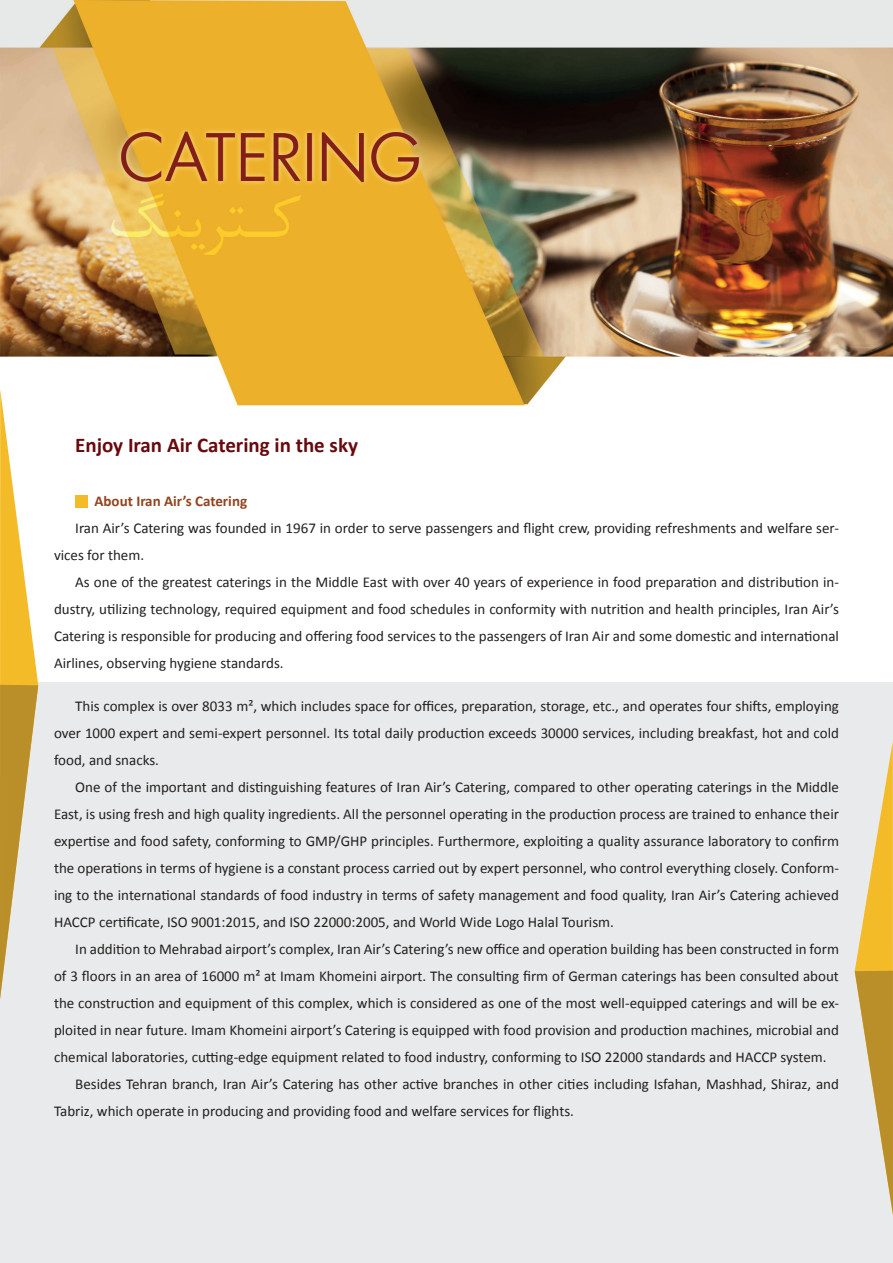
<style>
.page{position:relative;width:893px;height:1263px;background:#fff}
.page>*{position:absolute;margin:0;border:0;box-sizing:border-box;transform-origin:0 0}
.t1{font:700 21px "Calibri";color:#67090d}
.t2{font:15px/27px "Calibri";color:#231f20;text-align:justify}
.t3{font:700 15px "Calibri";color:#91441e}
</style>
<div class="page">
<div style="left:0;top:682px;width:893px;height:581px;background:#e9eaeb"></div>
<img style="left:0;top:0;width:893px;height:406px">
<svg style="left:855px;top:741px;width:38px;height:474px"></svg>
<svg style="left:0;top:389px;width:38px;height:610px"></svg>
<div style="left:75px;top:495px;width:13px;height:13px;background:#f3bb28"></div>
<h1 class="t1" style="left:75px;top:431px;width:284px">Enjoy Iran Air Catering in the sky</h1>
<p class="t3" style="left:94px;top:491px;width:154px">About Iran Air’s Catering</p>
<p class="t2" style="left:54px;top:514px;width:786px;text-indent:21px">Iran Air’s Catering was founded in 1967 in order to serve passengers and flight crew, providing refreshments and welfare ser&shy;vices for them.</p>
<p class="t2" style="left:54px;top:568px;width:786px;text-indent:21px">As one of the greatest caterings in the Middle East with over 40 years of experience in food preparation and distribution in&shy;dustry, utilizing technology, required equipment and food schedules in conformity with nutrition and health principles, Iran Air’s Catering is responsible for producing and offering food services to the passengers of Iran Air and some domestic and international Airlines, observing hygiene standards.</p>
<p class="t2" style="left:54px;top:693px;width:786px;text-indent:21px">This complex is over 8033 m², which includes space for offices, preparation, storage, etc., and operates four shifts, employing over 1000 expert and semi-expert personnel. Its total daily production exceeds 30000 services, including breakfast, hot and cold food, and snacks.</p>
<p class="t2" style="left:54px;top:774px;width:786px;text-indent:21px">One of the important and distinguishing features of Iran Air’s Catering, compared to other operating caterings in the Middle East, is using fresh and high quality ingredients. All the personnel operating in the production process are trained to enhance their expertise and food safety, conforming to GMP/GHP principles. Furthermore, exploiting a quality assurance laboratory to confirm the operations in terms of hygiene is a constant process carried out by expert personnel, who control everything closely. Conform&shy;ing to the international standards of food industry in terms of safety management and food quality, Iran Air’s Catering achieved HACCP certificate, ISO 9001:2015, and ISO 22000:2005, and World Wide Logo Halal Tourism.</p>
<p class="t2" style="left:75px;top:936px;width:765px">In addition to Mehrabad airport’s complex, Iran Air’s Catering’s new office and operation building has been constructed in form</p>
<p class="t2" style="left:54px;top:963px;width:786px">of 3 floors in an area of 16000 m² at Imam Khomeini airport. The consulting firm of German caterings has been consulted about</p>
<p class="t2" style="left:54px;top:990px;width:786px">the construction and equipment of this complex, which is considered as one of the most well-equipped caterings and will be ex-</p>
<p class="t2" style="left:54px;top:1017px;width:786px">ploited in near future. Imam Khomeini airport’s Catering is equipped with food provision and production machines, microbial and</p>
<p class="t2" style="left:54px;top:1044px;width:774px">chemical laboratories, cutting-edge equipment related to food industry, conforming to ISO 22000 standards and HACCP system.</p>
<p class="t2" style="left:75px;top:1071px;width:765px">Besides Tehran branch, Iran Air’s Catering has other active branches in other cities including Isfahan, Mashhad, Shiraz, and</p>
<p class="t2" style="left:54px;top:1098px;width:522px">Tabriz, which operate in producing and providing food and welfare services for flights.</p>
</div>
